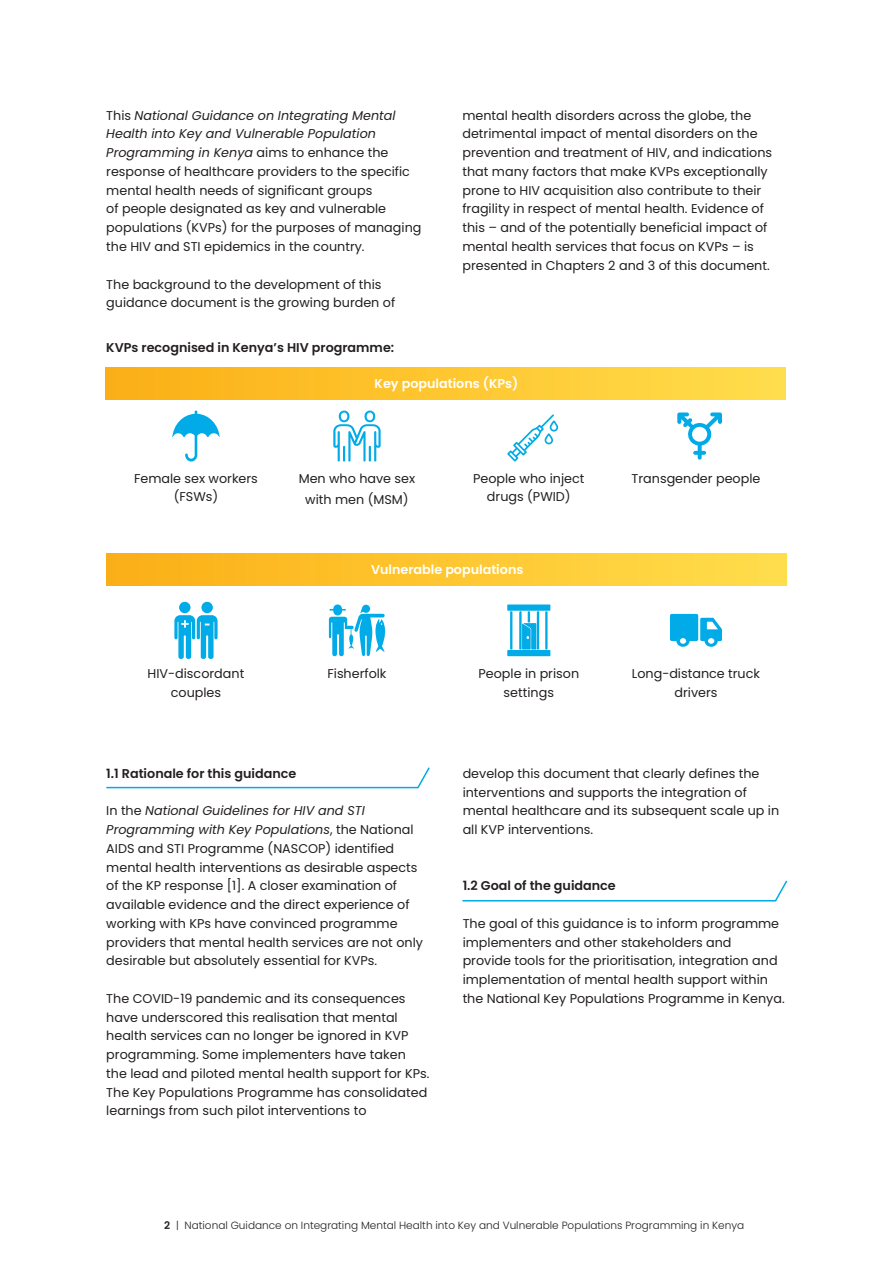
<style>
.page{position:relative;width:893px;height:1263px;background:#fff}
.page>*{position:absolute;margin:0;border:0;box-sizing:border-box;transform-origin:0 0}
.t1{font:12.75px/18.8px "Poppins";color:#231f20}
.t2{font:600 12.75px "Poppins";color:#231f20}
.t3{font:600 12.75px "Poppins";color:#fff}
.t4{font:300 10.5px "Poppins";color:#231f20}
.s1{font-style:italic}
.s2{font-weight:600}
</style>
<div class="page">
<div style="left:106px;top:367px;width:680px;height:32px;background:linear-gradient(to right,#fbaf16,#ffde4c)"></div>
<svg style="left:677px;top:412px;width:45px;height:48px"></svg>
<svg style="left:507px;top:604px;width:43px;height:52px"></svg>
<svg style="left:670px;top:614px;width:52px;height:33px"></svg>
<svg style="left:333px;top:410px;width:48px;height:52px"></svg>
<svg style="left:172px;top:410px;width:48px;height:51px"></svg>
<svg style="left:106px;top:767px;width:324px;height:22px"></svg>
<svg style="left:507px;top:414px;width:51px;height:48px"></svg>
<svg style="left:329px;top:604px;width:57px;height:52px"></svg>
<div style="left:179px;top:602px;width:11px;height:11px;background:#00abe7;border-radius:50%"></div>
<svg style="left:174px;top:615px;width:44px;height:44px"></svg>
<div style="left:201px;top:602px;width:12px;height:11px;background:#00abe7;border-radius:50%"></div>
<div style="left:106px;top:554px;width:681px;height:32px;background:linear-gradient(to right,#fbaf16,#ffde4c)"></div>
<svg style="left:462px;top:880px;width:326px;height:22px"></svg>
<p class="t1" style="left:106px;top:106px;width:317px">This <span class="s1">National Guidance on Integrating Mental Health into Key and Vulnerable Population Programming in Kenya</span> aims to enhance the response of healthcare providers to the specific mental health needs of significant groups<br>of people designated as key and vulnerable populations (KVPs) for the purposes of managing the HIV and STI epidemics in the country.</p>
<p class="t1" style="left:106px;top:275px;width:290px">The background to the development of this guidance document is the growing burden of</p>
<p class="t2" style="left:106px;top:340px;width:289px">KVPs recognised in Kenya’s HIV programme:</p>
<p class="t1" style="left:462px;top:106px;width:311px">mental health disorders across the globe, the detrimental impact of mental disorders on the prevention and treatment of HIV, and indications that many factors that make KVPs exceptionally prone to HIV acquisition also contribute to their fragility in respect of mental health. Evidence of this – and of the potentially beneficial impact of mental health services that focus on KVPs – is presented in Chapters 2 and 3 of this document.</p>
<p class="t3" style="left:375px;top:376px;width:145px">Key populations (KPs)</p>
<p class="t1" style="left:134px;top:469px;width:125px;text-align:center">Female sex workers (FSWs)</p>
<p class="t1" style="left:299px;top:468px;width:118px;line-height:21px;text-align:center">Men who have sex with men (MSM)</p>
<p class="t1" style="left:473px;top:469px;width:113px;text-align:center">People who inject drugs (PWID)</p>
<p class="t3" style="left:371px;top:563px;width:154px">Vulnerable populations</p>
<p class="t1" style="left:632px;top:469px;width:130px">Transgender people</p>
<p class="t1" style="left:148px;top:664px;width:98px;text-align:center">HIV-discordant couples</p>
<p class="t1" style="left:327px;top:664px;width:61px">Fisherfolk</p>
<p class="t1" style="left:478px;top:664px;width:102px;text-align:center">People in prison settings</p>
<p class="t1" style="left:632px;top:664px;width:130px;text-align:center">Long-distance truck drivers</p>
<p class="t2" style="left:106px;top:766px;width:192px">1.1 Rationale for this guidance</p>
<p class="t1" style="left:106px;top:801px;width:318px">In the <span class="s1">National Guidelines for HIV and STI Programming with Key Populations</span>, the National AIDS and STI Programme (NASCOP) identified mental health interventions as desirable aspects of the KP response [1]. A closer examination of available evidence and the direct experience of working with KPs have convinced programme providers that mental health services are not only desirable but absolutely essential for KVPs.</p>
<p class="t1" style="left:106px;top:989px;width:325px">The COVID-19 pandemic and its consequences have underscored this realisation that mental health services can no longer be ignored in KVP programming. Some implementers have taken the lead and piloted mental health support for KPs.<br>The Key Populations Programme has consolidated learnings from such pilot interventions to</p>
<p class="t1" style="left:463px;top:764px;width:318px">develop this document that clearly defines the interventions and supports the integration of mental healthcare and its subsequent scale up in all KVP interventions.</p>
<p class="t2" style="left:463px;top:879px;width:155px">1.2 Goal of the guidance</p>
<p class="t1" style="left:463px;top:914px;width:324px">The goal of this guidance is to inform programme implementers and other stakeholders and<br>provide tools for the prioritisation, integration and implementation of mental health support within the National Key Populations Programme in Kenya.</p>
<p class="t4" style="left:164px;top:1219px;width:581px"><span class="s2">2</span> | National Guidance on Integrating Mental Health into Key and Vulnerable Populations Programming in Kenya</p>
</div>
